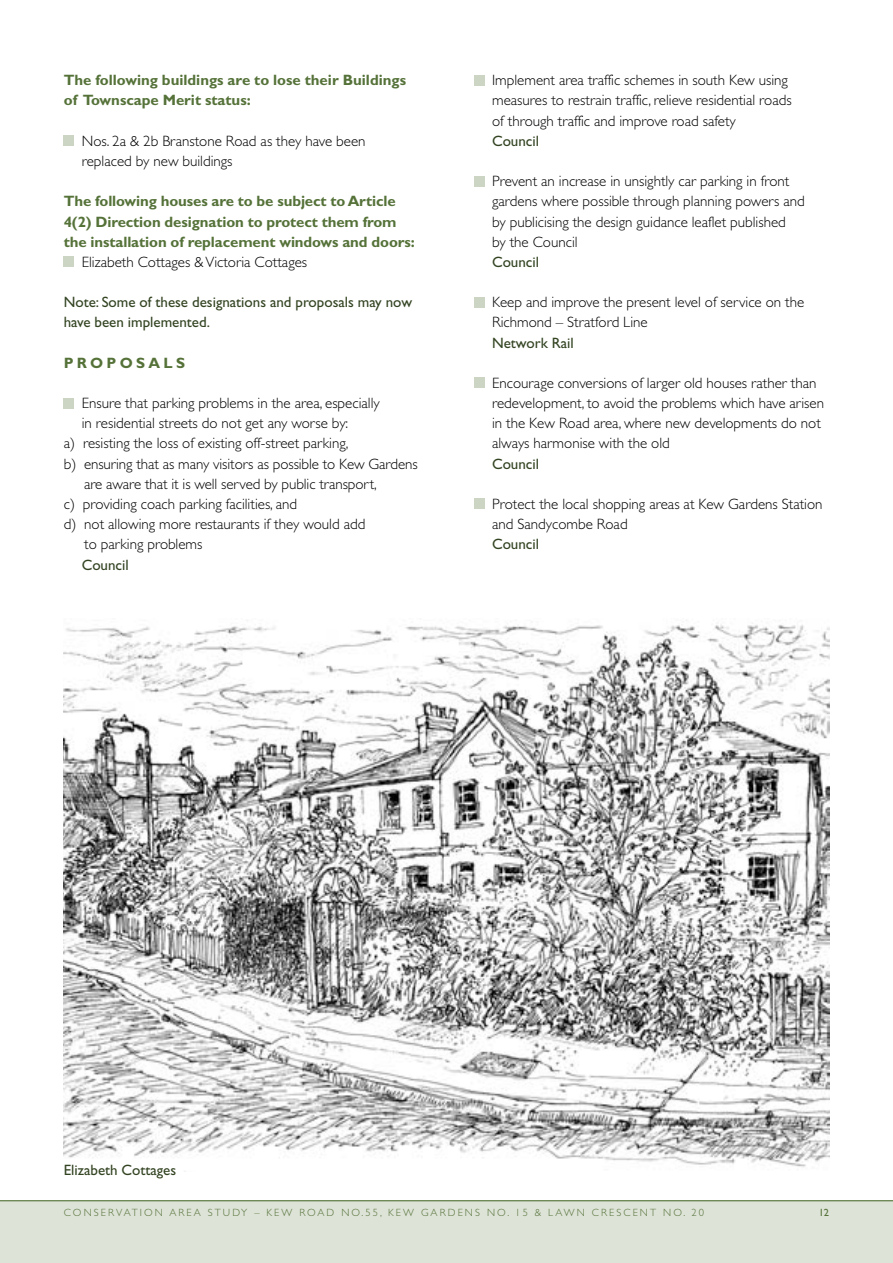
<style>
.page{position:relative;width:893px;height:1263px;background:#fff}
.page>*{position:absolute;margin:0;border:0;box-sizing:border-box;transform-origin:0 0}
.t1{font:300 15px/20.1px "Gill Sans";color:#000}
.t2{font:700 15px/20.2px "Gill Sans";letter-spacing:-.005em;color:#557239}
.t3{font:15px/20.2px "Gill Sans";color:#342}
.t4{font:700 15px "Gill Sans";letter-spacing:.22em;color:#557239}
.t5{font:300 10.5px "Gill Sans";letter-spacing:.2em;color:#557239}
.t6{font:10.5px "Gill Sans";color:#557239}
</style>
<div class="page">
<div style="left:64px;top:398px;width:10px;height:10px;background:#ccd5c3"></div>
<div style="left:64px;top:257px;width:10px;height:10px;background:#ccd5c3"></div>
<div style="left:64px;top:136px;width:10px;height:10px;background:#ccd5c3"></div>
<div style="left:474px;top:499px;width:10px;height:10px;background:#ccd5c3"></div>
<div style="left:474px;top:378px;width:10px;height:10px;background:#ccd5c3"></div>
<div style="left:474px;top:297px;width:10px;height:10px;background:#ccd5c3"></div>
<div style="left:474px;top:176px;width:10px;height:10px;background:#ccd5c3"></div>
<div style="left:474px;top:75px;width:10px;height:10px;background:#ccd5c3"></div>
<img style="left:64px;top:620px;width:765px;height:552px">
<div style="left:0;top:1200px;width:892px;height:63px;background:#dde3d7"></div>
<hr style="left:0;top:1200px;width:892px;height:1px;background:#557239">
<h5 class="t2" style="left:64px;top:72px;width:344px">The following buildings are to lose their Buildings of Townscape Merit status:</h5>
<p class="t1" style="left:82px;top:132px;width:285px">Nos. 2a &amp; 2b Branstone Road as they have been replaced by new buildings</p>
<h5 class="t2" style="left:64px;top:193px;width:353px">The following houses are to be subject to Article<br>4(2) Direction designation to protect them from the installation of replacement windows and doors:</h5>
<p class="t1" style="left:82px;top:253px;width:227px">Elizabeth Cottages &amp; Victoria Cottages</p>
<p class="t3" style="left:64px;top:294px;width:350px">Note: Some of these designations and proposals may now have been implemented.</p>
<h5 class="t4" style="left:64px;top:358px;width:123px">PROPOSALS</h5>
<p class="t1" style="left:82px;top:395px;width:299px">Ensure that parking problems in the area, especially</p>
<p class="t1" style="left:64px;top:415px;width:355px;text-indent:18px">in residential streets do not get any worse by:<br>a) resisting the loss of existing off-street parking,<br>b) ensuring that as many visitors as possible to Kew Gardens</p>
<p class="t1" style="left:64px;top:475px;width:315px;text-indent:20px">are aware that it is well served by public transport, c) providing coach parking facilities, and<br>d) not allowing more restaurants if they would add</p>
<p class="t1" style="left:84px;top:536px;width:120px">to parking problems</p>
<p class="t3" style="left:82px;top:556px;width:49px">Council</p>
<p class="t1" style="left:492px;top:72px;width:301px">Implement area traffic schemes in south Kew using measures to restrain traffic, relieve residential roads of through traffic and improve road safety</p>
<p class="t3" style="left:492px;top:132px;width:49px">Council</p>
<p class="t1" style="left:492px;top:173px;width:314px">Prevent an increase in unsightly car parking in front gardens where possible through planning powers and by publicising the design guidance leaflet published<br>by the Council</p>
<p class="t3" style="left:492px;top:253px;width:49px">Council</p>
<p class="t1" style="left:492px;top:294px;width:314px">Keep and improve the present level of service on the<br>Richmond – Stratford Line</p>
<p class="t3" style="left:492px;top:334px;width:83px">Network Rail</p>
<p class="t1" style="left:492px;top:374px;width:333px">Encourage conversions of larger old houses rather than redevelopment, to avoid the problems which have arisen in the Kew Road area, where new developments do not always harmonise with the old</p>
<p class="t3" style="left:492px;top:455px;width:49px">Council</p>
<p class="t1" style="left:492px;top:496px;width:332px">Protect the local shopping areas at Kew Gardens Station and Sandycombe Road</p>
<p class="t3" style="left:492px;top:536px;width:49px">Council</p>
<p class="t3" style="left:64px;top:1161px;width:114px">Elizabeth Cottages</p>
<p class="t5" style="left:64px;top:1208px;width:642px">CONSER V ATION AREA STUDY – KEW R O AD NO .55, KEW GARDENS NO . 15 &amp; LA WN CRESCENT NO . 20</p>
<p class="t6" style="left:819px;top:1208px;width:12px">12</p>
</div>
